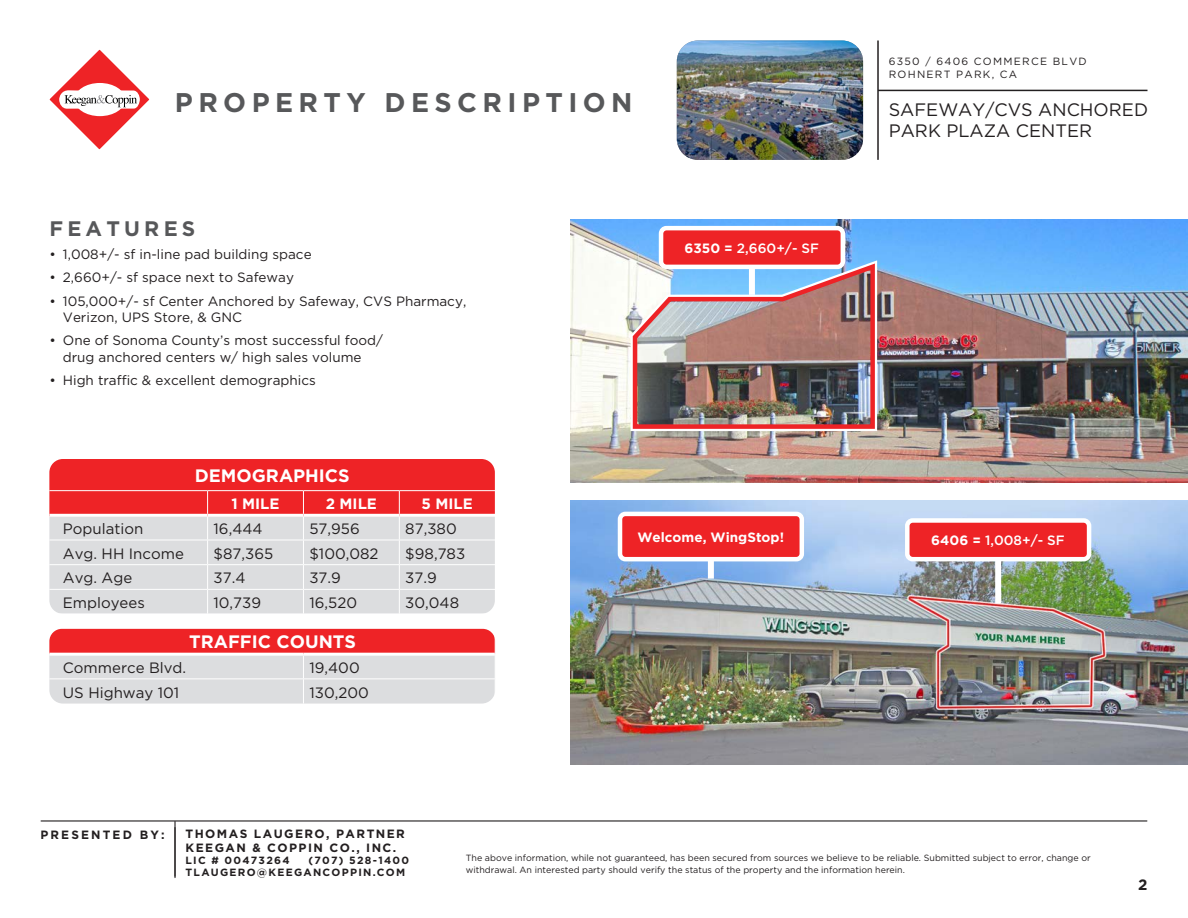
<style>
.page{position:relative;width:1188px;height:918px;background:#fff}
.page>*{position:absolute;margin:0;border:0;box-sizing:border-box;transform-origin:0 0}
.page_title{font:700 27px "Gotham";letter-spacing:.2em;color:#57585a}
.t1{font:700 21px "Gotham";letter-spacing:.2em;color:#57585a}
.t2{font:18px/21px "Gotham";color:#231f20}
.table_heading{font:700 18px "Gotham";color:#fff}
.table_content{font:15px "Gotham";color:#231f20}
.table_heading-2{font:700 15px "Gotham";color:#fff}
.t3{font:700 15px "Gotham";color:#231f20}
.t4{font:13.5px/16.5px "Gotham";color:#231f20}
.t5{font:500 13.5px "Gotham";color:#fff}
.t6{font:700 13.5px "Gotham";color:#fff}
.t7{font:700 12px/13.5px "Gotham";letter-spacing:.12em;color:#231f20}
.t8{font:700 12px "Gotham";letter-spacing:.18em;color:#231f20}
.t9{font:700 10.5px/12px "Gotham";letter-spacing:.12em;color:#231f20}
.t10{font:10.5px/12.6px "Gotham";letter-spacing:.12em;color:#231f20}
.t11{font:9px/12px "Gotham";color:#231f20}
.s1{font-weight:700}
</style>
<div class="page">
<hr style="left:878px;top:90px;width:270px;height:1px;background:#231f20">
<hr style="left:877px;top:40px;width:2px;height:120px;background:#231f20">
<img style="left:677px;top:40px;width:186px;height:120px">
<svg style="left:50px;top:50px;width:99px;height:99px"></svg>
<svg style="left:49px;top:459px;width:446px;height:155px;background:#e39d9f"></svg>
<hr style="left:49px;top:514px;width:159px;height:3px;background:#fff">
<hr style="left:208px;top:514px;width:95px;height:3px;background:#fff">
<hr style="left:303px;top:514px;width:96px;height:3px;background:#fff">
<hr style="left:399px;top:514px;width:96px;height:3px;background:#fff">
<svg style="left:49px;top:628px;width:447px;height:76px;background:#e3a2a4"></svg>
<hr style="left:49px;top:653px;width:254px;height:3px;background:#fff">
<hr style="left:303px;top:653px;width:192px;height:3px;background:#fff">
<img style="left:570px;top:501px;width:618px;height:263px">
<div style="left:708px;top:552px;width:6px;height:27px;background:#fff"></div>
<div style="left:620px;top:514px;width:182px;height:45px;background:#ee2326;border-radius:5px"></div>
<div style="left:618px;top:512px;width:186px;height:49px;border:4px solid #fff;border-radius:5px"></div>
<div style="left:995px;top:552px;width:6px;height:52px;background:#fff"></div>
<div style="left:907px;top:520px;width:182px;height:39px;background:#ee2326;border-radius:5px"></div>
<div style="left:905px;top:518px;width:186px;height:43px;border:4px solid #fff;border-radius:5px"></div>
<img style="left:570px;top:219px;width:618px;height:264px">
<div style="left:661px;top:228px;width:182px;height:39px;background:#ee2326;border-radius:5px"></div>
<div style="left:659px;top:226px;width:186px;height:43px;border:4px solid #fff;border-radius:5px"></div>
<svg style="left:626px;top:257px;width:253px;height:176px"></svg>
<img style="left:631px;top:260px;width:246px;height:171px">
<hr style="left:41px;top:820px;width:1106px;height:2px;background:#231f20">
<hr style="left:174px;top:822px;width:2px;height:56px;background:#231f20">
<p class="page_title" style="left:175px;top:86px;width:459px">PROPERTY DESCRIPTION</p>
<p class="t1" style="left:49px;top:216px;width:148px">FEATURES</p>
<p class="t4" style="left:49px;top:246px;width:264px">• 1,008+/- sf in-line pad building space</p>
<p class="t4" style="left:49px;top:269px;width:246px">• 2,660+/- sf space next to Safeway</p>
<p class="t4" style="left:63px;top:292px;width:405px;text-indent:-14px">• 105,000+/- sf Center Anchored by Safeway, CVS Pharmacy,<br>Verizon, UPS Store, &amp; GNC</p>
<p class="t4" style="left:49px;top:332px;width:335px;text-align:center">• One of Sonoma County’s most successful food/ drug anchored centers w/ high sales volume</p>
<p class="t4" style="left:49px;top:372px;width:268px">• High traffic &amp; excellent demographics</p>
<p class="table_heading" style="left:195px;top:466px;width:156px">DEMOGRAPHICS</p>
<p class="table_heading-2" style="left:231px;top:495px;width:50px">1 MILE</p>
<p class="table_heading-2" style="left:326px;top:495px;width:53px">2 MILE</p>
<p class="table_heading-2" style="left:422px;top:495px;width:53px">5 MILE</p>
<p class="t5" style="left:685px;top:240px;width:136px"><span class="s1">6350 =</span> 2,660+/- SF</p>
<p class="t10" style="left:889px;top:55px;width:199px">6350 / 6406 COMMERCE BLVD<br>ROHNERT PARK, CA</p>
<h3 class="t2" style="left:889px;top:99px;width:261px">SAFEWAY/CVS ANCHORED<br>PARK PLAZA CENTER</h3>
<p class="table_content" style="left:63px;top:520px;width:82px">Population</p>
<p class="table_content" style="left:214px;top:520px;width:50px">16,444</p>
<p class="table_content" style="left:309px;top:520px;width:52px">57,956</p>
<p class="table_content" style="left:405px;top:520px;width:53px">87,380</p>
<p class="table_content" style="left:63px;top:545px;width:123px">Avg. HH Income</p>
<p class="table_content" style="left:214px;top:545px;width:61px">$87,365</p>
<p class="table_content" style="left:309px;top:545px;width:71px">$100,082</p>
<p class="table_content" style="left:405px;top:545px;width:61px">$98,783</p>
<p class="table_content" style="left:63px;top:570px;width:71px">Avg. Age</p>
<p class="table_content" style="left:214px;top:570px;width:33px">37.4</p>
<p class="table_content" style="left:309px;top:570px;width:33px">37.9</p>
<p class="table_content" style="left:405px;top:570px;width:33px">37.9</p>
<p class="table_content" style="left:63px;top:594px;width:84px">Employees</p>
<p class="table_content" style="left:214px;top:594px;width:49px">10,739</p>
<p class="table_content" style="left:309px;top:594px;width:49px">16,520</p>
<p class="table_content" style="left:405px;top:594px;width:55px">30,048</p>
<p class="table_heading" style="left:189px;top:631px;width:168px">TRAFFIC COUNTS</p>
<p class="table_content" style="left:63px;top:659px;width:125px">Commerce Blvd.</p>
<p class="table_content" style="left:309px;top:659px;width:52px">19,400</p>
<p class="table_content" style="left:63px;top:684px;width:118px">US Highway 101</p>
<p class="table_content" style="left:309px;top:684px;width:61px">130,200</p>
<p class="t6" style="left:637px;top:530px;width:148px">Welcome, WingStop!</p>
<p class="t5" style="left:931px;top:533px;width:135px"><span class="s1">6406 =</span> 1,008+/- SF</p>
<p class="t8" style="left:40px;top:827px;width:126px">PRESENTED BY:</p>
<p class="t7" style="left:186px;top:827px;width:221px">THOMAS LAUGERO, PARTNER<br>KEEGAN &amp; COPPIN CO., INC.</p>
<p class="t9" style="left:186px;top:854px;width:106px">LIC # 00473264</p>
<p class="t9" style="left:186px;top:854px;width:225px;text-indent:123px">(707) 528-1400<br>TLAUGERO@KEEGANCOPPIN.COM</p>
<p class="t11" style="left:466px;top:852px;width:627px">The above information, while not guaranteed, has been secured from sources we believe to be reliable. Submitted subject to error, change or withdrawal. An interested party should verify the status of the property and the information herein.</p>
<p class="t3" style="left:1138px;top:876px;width:11px">2</p>
</div>
